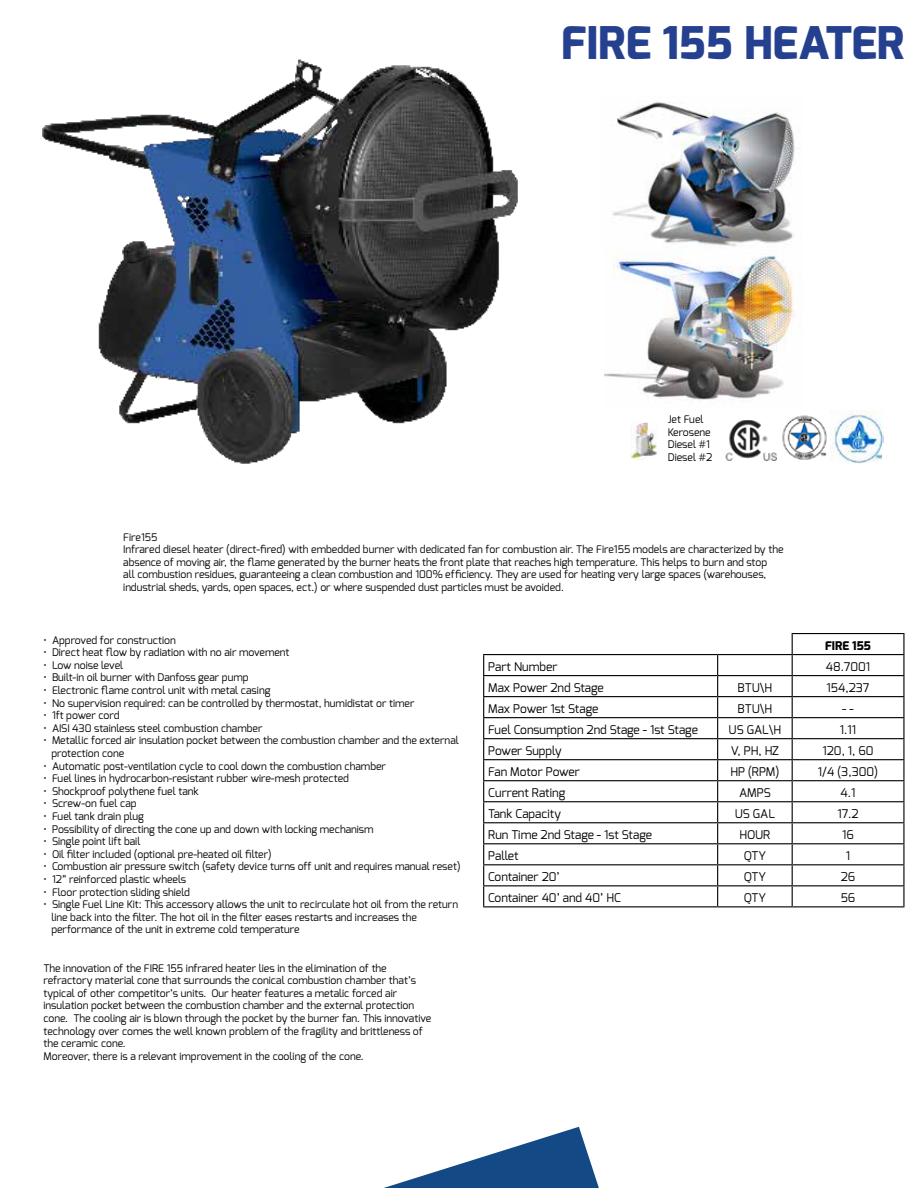
<style>
.page{position:relative;width:918px;height:1188px;background:#fff}
.page>*{position:absolute;margin:0;border:0;box-sizing:border-box;transform-origin:0 0}
.t1{font:800 45px "Exo";color:#25408f}
.t2{font:12px "Exo";color:#000}
.t3{font:800 12px "Exo";color:#000}
.t4{font:10.5px/12.6px "Exo";color:#000}
.t5{font:10.5px "Exo";letter-spacing:-.02em;color:#000}
</style>
<div class="page">
<svg style="left:384px;top:1127px;width:215px;height:61px"></svg>
<img style="left:42px;top:59px;width:476px;height:405px">
<img style="left:612px;top:101px;width:183px;height:150px">
<img style="left:604px;top:251px;width:191px;height:149px">
<hr style="left:792px;top:633px;width:112px;height:1px;background:#000">
<hr style="left:483px;top:654px;width:235px;height:1px;background:#000">
<hr style="left:718px;top:654px;width:74px;height:1px;background:#000">
<hr style="left:792px;top:654px;width:112px;height:1px;background:#000">
<hr style="left:483px;top:675px;width:235px;height:1px;background:#000">
<hr style="left:718px;top:675px;width:74px;height:1px;background:#000">
<hr style="left:792px;top:675px;width:112px;height:1px;background:#000">
<hr style="left:483px;top:696px;width:235px;height:1px;background:#000">
<hr style="left:718px;top:696px;width:74px;height:1px;background:#000">
<hr style="left:792px;top:696px;width:112px;height:1px;background:#000">
<hr style="left:483px;top:717px;width:235px;height:1px;background:#000">
<hr style="left:718px;top:717px;width:74px;height:1px;background:#000">
<hr style="left:792px;top:717px;width:112px;height:1px;background:#000">
<hr style="left:483px;top:738px;width:235px;height:1px;background:#000">
<hr style="left:718px;top:738px;width:74px;height:1px;background:#000">
<hr style="left:792px;top:738px;width:112px;height:1px;background:#000">
<hr style="left:483px;top:759px;width:235px;height:1px;background:#000">
<hr style="left:718px;top:759px;width:74px;height:1px;background:#000">
<hr style="left:792px;top:759px;width:112px;height:1px;background:#000">
<hr style="left:483px;top:780px;width:235px;height:1px;background:#000">
<hr style="left:718px;top:780px;width:74px;height:1px;background:#000">
<hr style="left:792px;top:780px;width:112px;height:1px;background:#000">
<hr style="left:483px;top:801px;width:235px;height:1px;background:#000">
<hr style="left:718px;top:801px;width:74px;height:1px;background:#000">
<hr style="left:792px;top:801px;width:112px;height:1px;background:#000">
<hr style="left:483px;top:822px;width:235px;height:1px;background:#000">
<hr style="left:718px;top:822px;width:74px;height:1px;background:#000">
<hr style="left:792px;top:822px;width:112px;height:1px;background:#000">
<hr style="left:483px;top:843px;width:235px;height:1px;background:#000">
<hr style="left:718px;top:843px;width:74px;height:1px;background:#000">
<hr style="left:792px;top:843px;width:112px;height:1px;background:#000">
<hr style="left:483px;top:864px;width:235px;height:1px;background:#000">
<hr style="left:718px;top:864px;width:74px;height:1px;background:#000">
<hr style="left:792px;top:864px;width:112px;height:1px;background:#000">
<hr style="left:483px;top:885px;width:235px;height:1px;background:#000">
<svg style="left:483px;top:655px;width:1px;height:251px"></svg>
<hr style="left:718px;top:885px;width:74px;height:1px;background:#000">
<svg style="left:717px;top:655px;width:1px;height:251px"></svg>
<hr style="left:792px;top:885px;width:112px;height:1px;background:#000">
<svg style="left:903px;top:634px;width:1px;height:272px"></svg>
<hr style="left:483px;top:906px;width:235px;height:1px;background:#000">
<hr style="left:718px;top:906px;width:74px;height:1px;background:#000">
<hr style="left:792px;top:906px;width:112px;height:1px;background:#000">
<svg style="left:792px;top:634px;width:1px;height:272px"></svg>
<img style="left:782px;top:415px;width:45px;height:45px">
<img style="left:831px;top:410px;width:53px;height:53px">
<img style="left:725px;top:421px;width:52px;height:39px">
<img style="left:631px;top:421px;width:27px;height:38px">
<h1 class="t1" style="left:561px;top:14px;width:345px">FIRE 155 HEATER</h1>
<p class="t4" style="left:668px;top:413px;width:46px">Jet Fuel<br>Kerosene<br>Diesel #1<br>Diesel #2</p>
<p class="t4" style="left:123px;top:530px;width:662px">Fire155<br>Infrared diesel heater (direct-fired) with embedded burner with dedicated fan for combustion air. The Fire155 models are characterized by the absence of moving air, the flame generated by the burner heats the front plate that reaches high temperature. This helps to burn and stop<br>all combustion residues, guaranteeing a clean combustion and 100% efficiency. They are used for heating very large spaces (warehouses, industrial sheds, yards, open spaces, ect.) or where suspended dust particles must be avoided.</p>
<p class="t4" style="left:44px;top:633px;width:134px">• Approved for construction</p>
<p class="t4" style="left:44px;top:646px;width:247px">• Direct heat flow by radiation with no air movement</p>
<p class="t4" style="left:44px;top:659px;width:81px">• Low noise level</p>
<p class="t4" style="left:44px;top:671px;width:207px">• Built-in oil burner with Danfoss gear pump</p>
<p class="t4" style="left:44px;top:684px;width:229px">• Electronic flame control unit with metal casing</p>
<p class="t4" style="left:44px;top:696px;width:373px">• No supervision required: can be controlled by thermostat, humidistat or timer</p>
<p class="t5" style="left:44px;top:709px;width:78px">• 1ft power cord</p>
<p class="t4" style="left:44px;top:722px;width:221px">• AISI 430 stainless steel combustion chamber</p>
<p class="t4" style="left:51px;top:734px;width:409px;text-indent:-8px">• Metallic forced air insulation pocket between the combustion chamber and the external protection cone</p>
<p class="t4" style="left:44px;top:759px;width:344px">• Automatic post-ventilation cycle to cool down the combustion chamber</p>
<p class="t4" style="left:44px;top:772px;width:307px">• Fuel lines in hydrocarbon-resistant rubber wire-mesh protected</p>
<p class="t4" style="left:44px;top:785px;width:157px">• Shockproof polythene fuel tank</p>
<p class="t4" style="left:44px;top:797px;width:95px">• Screw-on fuel cap</p>
<p class="t4" style="left:44px;top:810px;width:102px">• Fuel tank drain plug</p>
<p class="t4" style="left:44px;top:822px;width:332px">• Possibility of directing the cone up and down with locking mechanism</p>
<p class="t4" style="left:44px;top:835px;width:99px">• Single point lift bail</p>
<p class="t4" style="left:44px;top:848px;width:230px">• Oil filter included (optional pre-heated oil filter)</p>
<p class="t4" style="left:44px;top:860px;width:419px">• Combustion air pressure switch (safety device turns off unit and requires manual reset)</p>
<p class="t4" style="left:44px;top:873px;width:144px">• 12” reinforced plastic wheels</p>
<p class="t4" style="left:44px;top:885px;width:148px">• Floor protection sliding shield</p>
<p class="t4" style="left:51px;top:898px;width:408px;text-indent:-8px">• Single Fuel Line Kit: This accessory allows the unit to recirculate hot oil from the return line back into the filter. The hot oil in the filter eases restarts and increases the performance of the unit in extreme cold temperature</p>
<p class="t4" style="left:44px;top:961px;width:389px">The innovation of the FIRE 155 infrared heater lies in the elimination of the refractory material cone that surrounds the conical combustion chamber that’s typical of other competitor’s units. Our heater features a metalic forced air insulation pocket between the combustion chamber and the external protection cone. The cooling air is blown through the pocket by the burner fan. This innovative technology over comes the well known problem of the fragility and brittleness of the ceramic cone.<br>Moreover, there is a relevant improvement in the cooling of the cone.</p>
<p class="t3" style="left:825px;top:638px;width:47px">FIRE 155</p>
<p class="t2" style="left:488px;top:659px;width:71px">Part Number</p>
<p class="t2" style="left:826px;top:659px;width:46px">48.7001</p>
<p class="t2" style="left:488px;top:680px;width:117px">Max Power 2nd Stage</p>
<p class="t2" style="left:738px;top:680px;width:36px">BTU\H</p>
<p class="t2" style="left:827px;top:680px;width:44px">154,237</p>
<p class="t2" style="left:488px;top:701px;width:112px">Max Power 1st Stage</p>
<p class="t2" style="left:738px;top:701px;width:36px">BTU\H</p>
<p class="t2" style="left:842px;top:701px;width:13px">- -</p>
<p class="t2" style="left:488px;top:722px;width:211px">Fuel Consumption 2nd Stage - 1st Stage</p>
<p class="t2" style="left:729px;top:722px;width:54px">US GAL\H</p>
<p class="t2" style="left:840px;top:722px;width:18px">1.11</p>
<p class="t2" style="left:488px;top:743px;width:75px">Power Supply</p>
<p class="t2" style="left:731px;top:743px;width:50px">V, PH, HZ</p>
<p class="t2" style="left:822px;top:743px;width:53px">120, 1, 60</p>
<p class="t2" style="left:488px;top:764px;width:93px">Fan Motor Power</p>
<p class="t2" style="left:730px;top:764px;width:51px">HP (RPM)</p>
<p class="t2" style="left:818px;top:764px;width:62px">1/4 (3,300)</p>
<p class="t2" style="left:488px;top:785px;width:79px">Current Rating</p>
<p class="t2" style="left:739px;top:785px;width:33px">AMPS</p>
<p class="t2" style="left:841px;top:785px;width:16px">4.1</p>
<p class="t2" style="left:488px;top:806px;width:74px">Tank Capacity</p>
<p class="t2" style="left:735px;top:806px;width:42px">US GAL</p>
<p class="t2" style="left:837px;top:806px;width:23px">17.2</p>
<p class="t2" style="left:488px;top:827px;width:165px">Run Time 2nd Stage - 1st Stage</p>
<p class="t2" style="left:739px;top:827px;width:33px">HOUR</p>
<p class="t2" style="left:842px;top:827px;width:13px">16</p>
<p class="t2" style="left:488px;top:848px;width:32px">Pallet</p>
<p class="t2" style="left:744px;top:848px;width:24px">QTY</p>
<p class="t2" style="left:846px;top:848px;width:6px">1</p>
<p class="t2" style="left:488px;top:869px;width:73px">Container 20’</p>
<p class="t2" style="left:744px;top:869px;width:24px">QTY</p>
<p class="t2" style="left:841px;top:869px;width:16px">26</p>
<p class="t2" style="left:488px;top:890px;width:134px">Container 40’ and 40’ HC</p>
<p class="t2" style="left:744px;top:890px;width:24px">QTY</p>
<p class="t2" style="left:841px;top:890px;width:16px">56</p>
</div>
